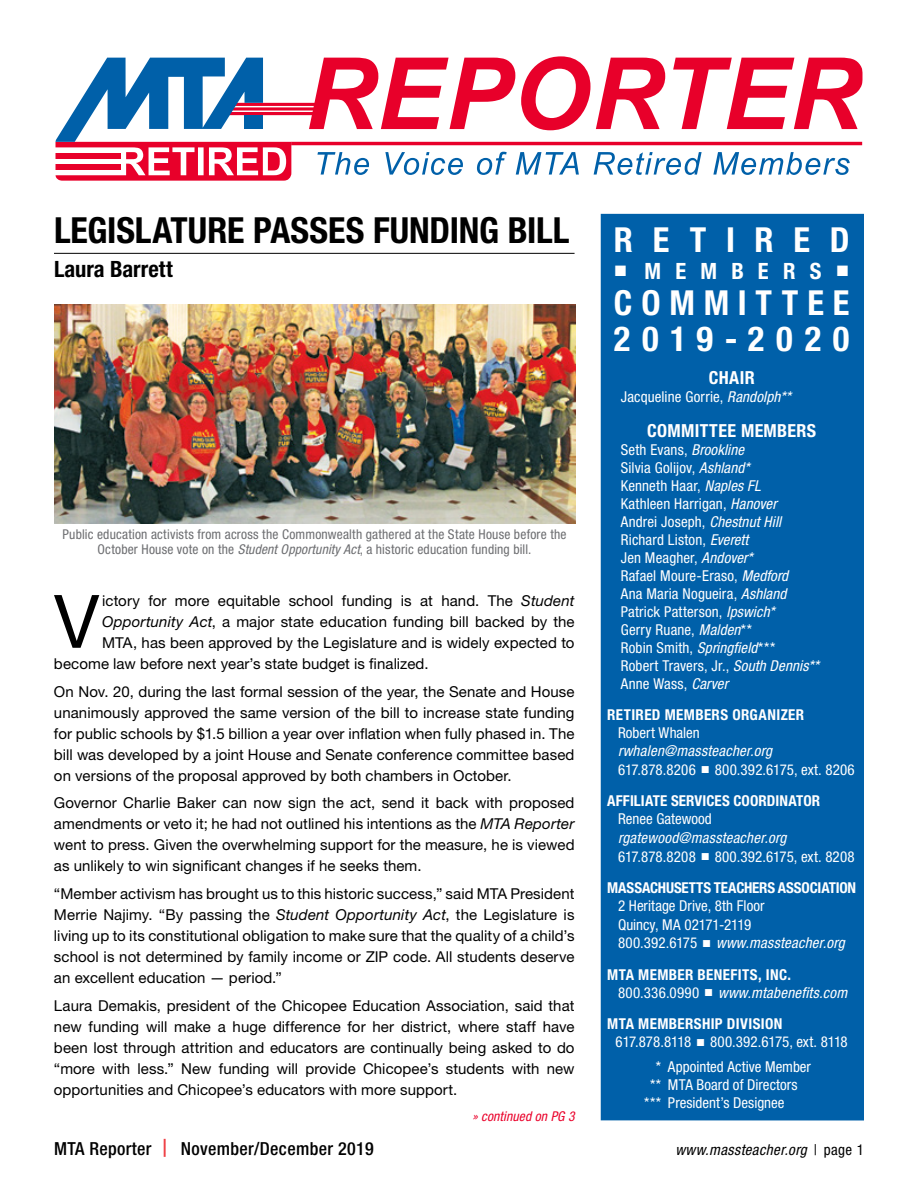
<style>
.page{position:relative;width:918px;height:1188px;background:#fff}
.page>*{position:absolute;margin:0;border:0;box-sizing:border-box;transform-origin:0 0}
.t1{font:73.8px "Helvetica Neue";color:#000}
.t2{font:700 condensed 36px "Helvetica Neue";letter-spacing:-.005em;color:#000}
.t3{font:700 condensed 34.5px/36px "Helvetica Neue";letter-spacing:.27em;color:#fff}
.t4{font:700 condensed 34.5px "Helvetica Neue";letter-spacing:.57em;color:#fff}
.t5{font:700 condensed 22.5px "Helvetica Neue";color:#000}
.t6{font:700 condensed 22.5px "Helvetica Neue";letter-spacing:.635em;color:#fff}
.t7{font:500 condensed 18px "Helvetica Neue";letter-spacing:.02em;color:#000}
.t8{font:700 condensed 18px "Helvetica Neue";letter-spacing:.02em;color:#fff}
.t9{font:15px/21px "Helvetica Neue";letter-spacing:.005em;color:#000;text-align:justify}
.t10{font:condensed 15px/18px "Helvetica Neue";letter-spacing:.01em;color:#fff}
.t11{font:700 condensed 15px/18px "Helvetica Neue";letter-spacing:.01em;color:#fff}
.t12{font:700 condensed 15px "Helvetica Neue";letter-spacing:-.01em;color:#fff}
.t13{font:italic condensed 15px "Helvetica Neue";letter-spacing:.03em;color:#000}
.t14{font:condensed 13.5px/15px "Helvetica Neue";letter-spacing:.015em;color:#6d6e71;text-align:center}
.t15{font:italic condensed 13.5px "Helvetica Neue";letter-spacing:.01em;color:#ea002a}
.s1{font-style:italic}
.s2{font-family:"Century Gothic";font-weight:400;font-stretch:normal}
.s3{font-family:"Century Gothic";font-stretch:normal}
.s4{font-weight:400}
.s5{font-weight:400;font-style:italic}
.s6{font-weight:700}
.s7{font-stretch:normal;color:#ef3d42}
.s8{font-style:normal}
</style>
<div class="page">
<div style="left:601px;top:214px;width:263px;height:906px;background:#0060a9"></div>
<hr style="left:54px;top:253px;width:521px;height:1px;background:#000">
<img style="left:54px;top:304px;width:521px;height:219px">
<svg style="left:57px;top:57px;width:804px;height:122px"></svg>
<hr style="left:291px;top:142px;width:571px;height:3px;background:#e8002a">
<div style="left:54px;top:54px;width:810px;height:128px;border:2px solid #fff"></div>
<h2 class="t2" style="left:54px;top:208px;width:517px">LEGISLATURE PASSES FUNDING BILL</h2>
<h3 class="t5" style="left:54px;top:255px;width:120px">Laura Barrett</h3>
<p class="t14" style="left:63px;top:527px;width:506px">Public education activists from across the Commonwealth gathered at the State House before the<br>October House vote on the <span class="s1">Student Opportunity Act</span>, a historic education funding bill.</p>
<h1 class="t1" style="left:54px;top:578px;width:47px">V</h1>
<p class="t9" style="left:102px;top:590px;width:474px">ictory for more equitable school funding is at hand. The <span class="s1">Student</span></p>
<p class="t9" style="left:102px;top:611px;width:474px"><span class="s1">Opportunity Act</span>, a major state education funding bill backed by the</p>
<p class="t9" style="left:102px;top:632px;width:474px">MTA, has been approved by the Legislature and is widely expected to</p>
<p class="t9" style="left:54px;top:653px;width:376px">become law before next year’s state budget is finalized.</p>
<p class="t9" style="left:54px;top:681px;width:522px">On Nov. 20, during the last formal session of the year, the Senate and House unanimously approved the same version of the bill to increase state funding for public schools by $1.5 billion a year over inflation when fully phased in. The bill was developed by a joint House and Senate conference committee based on versions of the proposal approved by both chambers in October.</p>
<p class="t9" style="left:54px;top:792px;width:522px">Governor Charlie Baker can now sign the act, send it back with proposed amendments or veto it; he had not outlined his intentions as the <span class="s1">MTA Reporter </span>went to press. Given the overwhelming support for the measure, he is viewed as unlikely to win significant changes if he seeks them.</p>
<p class="t9" style="left:54px;top:883px;width:522px">“Member activism has brought us to this historic success,” said MTA President Merrie Najimy. “By passing the <span class="s1">Student Opportunity Act</span>, the Legislature is living up to its constitutional obligation to make sure that the quality of a child’s school is not determined by family income or ZIP code. All students deserve an excellent education — period.”</p>
<p class="t9" style="left:54px;top:995px;width:522px">Laura Demakis, president of the Chicopee Education Association, said that new funding will make a huge difference for her district, where staff have been lost through attrition and educators are continually being asked to do “more with less.” New funding will provide Chicopee’s students with new opportunities and Chicopee’s educators with more support.</p>
<p class="t15" style="left:472px;top:1108px;width:104px">» continued on PG 3</p>
<h3 class="t4" style="left:614px;top:219px;width:237px">RETIRED</h3>
<h3 class="t6" style="left:614px;top:258px;width:237px"><span class="s2">■</span> MEMBERS<span class="s2">■</span></h3>
<h3 class="t3" style="left:614px;top:285px;width:237px">COMMITTEE<br>2019-2020</h3>
<p class="t8" style="left:709px;top:367px;width:47px">CHAIR</p>
<p class="t10" style="left:621px;top:387px;width:172px">Jacqueline Gorrie, <span class="s1">Randolph**</span></p>
<p class="t8" style="left:647px;top:420px;width:170px">COMMITTEE MEMBERS</p>
<p class="t10" style="left:621px;top:441px;width:200px">Seth Evans, <span class="s1">Brookline<br></span>Silvia Golijov, <span class="s1">Ashland*<br></span>Kenneth Haar, <span class="s1">Naples FL<br></span>Kathleen Harrigan, <span class="s1">Hanover<br></span>Andrei Joseph, <span class="s1">Chestnut Hill<br></span>Richard Liston, <span class="s1">Everett<br></span>Jen Meagher, <span class="s1">Andover*<br></span>Rafael Moure-Eraso, <span class="s1">Medford<br></span>Ana Maria Nogueira, <span class="s1">Ashland<br></span>Patrick Patterson, <span class="s1">Ipswich*<br></span>Gerry Ruane, <span class="s1">Malden</span>**<br>Robin Smith, <span class="s1">Springfield</span>***<br>Robert Travers, Jr., <span class="s1">South Dennis**<br></span>Anne Wass, <span class="s1">Carver</span></p>
<p class="t11" style="left:607px;top:706px;width:199px">RETIRED MEMBERS ORGANIZER</p>
<p class="t10" style="left:618px;top:724px;width:83px">Robert Whalen</p>
<p class="t10" style="left:618px;top:742px;width:238px;line-height:18.6px"><span class="s1">rwhalen@massteacher.org<br></span>617.878.8206 <span class="s3">■</span> 800.392.6175, ext. 8206</p>
<p class="t11" style="left:607px;top:792px;width:214px">AFFILIATE SERVICES COORDINATOR</p>
<p class="t10" style="left:618px;top:810px;width:95px">Renee Gatewood</p>
<p class="t10" style="left:618px;top:828px;width:238px;line-height:18.6px"><span class="s1">rgatewood@massteacher.org<br></span>617.878.8208 <span class="s3">■</span> 800.392.6175, ext. 8208</p>
<p class="t12" style="left:607px;top:879px;width:251px">MASSACHUSETTS TEACHERS ASSOCIATION</p>
<p class="t10" style="left:618px;top:896px;width:228px;line-height:18.6px">2 Heritage Drive, 8th Floor<br>Quincy, MA 02171-2119<br>800.392.6175 <span class="s3">■</span> <span class="s1">www.massteacher.org</span></p>
<p class="t11" style="left:618px;top:965px;width:231px;text-indent:-11px">MTA MEMBER BENEFITS, INC.<br><span class="s4">800.336.0990</span> <span class="s2">■</span> <span class="s5">www.mtabenefits.com</span></p>
<p class="t10" style="left:616px;top:1015px;width:234px;text-indent:-8px"><span class="s6">MTA MEMBERSHIP DIVISION<br></span>617.878.8118 <span class="s3">■</span> 800.392.6175, ext. 8118</p>
<p class="t10" style="left:656px;top:1058px;width:157px">* Appointed Active Member</p>
<p class="t10" style="left:650px;top:1076px;width:149px">** MTA Board of Directors</p>
<p class="t10" style="left:644px;top:1094px;width:142px">*** President’s Designee</p>
<p class="t7" style="left:54px;top:1138px;width:321px">MTA Reporter <span class="s7">|</span> November/December 2019</p>
<p class="t13" style="left:676px;top:1141px;width:190px">www.massteacher.org <span class="s8">| page 1</span></p>
</div>
